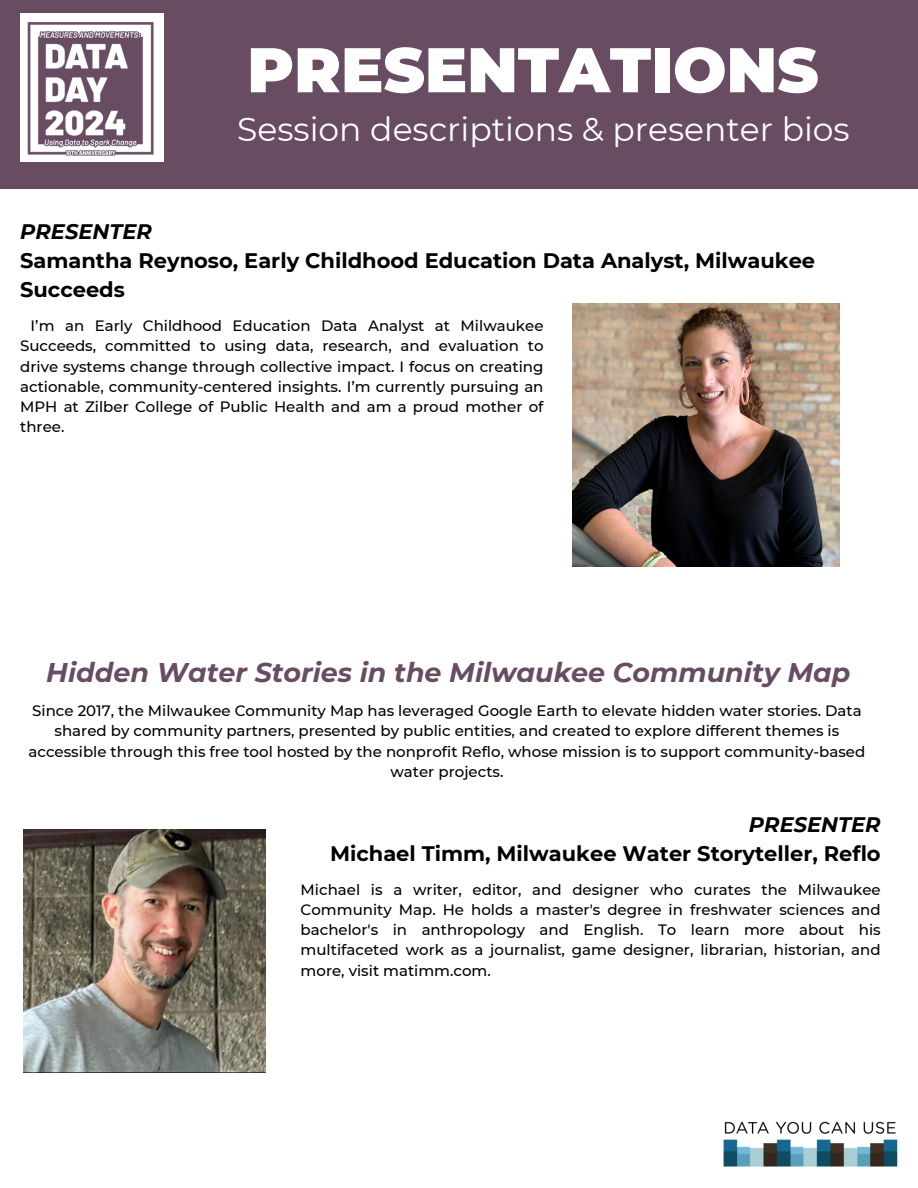
<style>
.page{position:relative;width:918px;height:1188px;background:#fff}
.page>*{position:absolute;margin:0;border:0;box-sizing:border-box;transform-origin:0 0}
.t1{font:900 63px "Montserrat";color:#fff}
.t2{font:33px "Montserrat";color:#fff}
.t3{font:italic 700 27px "Montserrat";color:#674c62}
.t4{font:700 21px/29.2px "Montserrat";color:#000}
.t5{font:italic 700 21px "Montserrat";color:#000}
.t6{font:500 15px/20.2px "Montserrat";color:#000;text-align:justify}
</style>
<div class="page">
<img style="left:723px;top:1121px;width:175px;height:46px">
<div style="left:0;top:0;width:918px;height:188px;background:#674c62"></div>
<div style="left:20px;top:14px;width:143px;height:148px;background:#fff"></div>
<img style="left:27px;top:22px;width:127px;height:134px">
<img style="left:572px;top:303px;width:267px;height:263px">
<img style="left:24px;top:830px;width:242px;height:243px">
<p class="t1" style="left:247px;top:31px;width:573px">PRESENTATIONS</p>
<p class="t2" style="left:237px;top:109px;width:614px">Session descriptions &amp; presenter bios</p>
<h3 class="t5" style="left:20px;top:218px;width:133px">PRESENTER</h3>
<h3 class="t4" style="left:20px;top:246px;width:797px">Samantha Reynoso, Early Childhood Education Data Analyst, Milwaukee<br>Succeeds</h3>
<h3 class="t6" style="left:20px;top:316px;width:525px;text-indent:10px">I’m an Early Childhood Education Data Analyst at Milwaukee Succeeds, committed to using data, research, and evaluation to drive systems change through collective impact. I focus on creating actionable, community-centered insights. I’m currently pursuing an MPH at Zilber College of Public Health and am a proud mother of three.</h3>
<p class="t3" style="left:46px;top:656px;width:806px">Hidden Water Stories in the Milwaukee Community Map</p>
<p class="t6" style="left:29px;top:701px;width:838px;text-align:center">Since 2017, the Milwaukee Community Map has leveraged Google Earth to elevate hidden water stories. Data shared by community partners, presented by public entities, and created to explore different themes is accessible through this free tool hosted by the nonprofit Reflo, whose mission is to support community-based water projects.</p>
<h3 class="t5" style="left:749px;top:811px;width:133px">PRESENTER</h3>
<h3 class="t4" style="left:330px;top:839px;width:552px">Michael Timm, Milwaukee Water Storyteller, Reflo</h3>
<p class="t6" style="left:301px;top:879px;width:582px">Michael is a writer, editor, and designer who curates the Milwaukee Community Map. He holds a master's degree in freshwater sciences and bachelor's in anthropology and English. To learn more about his multifaceted work as a journalist, game designer, librarian, historian, and more, visit matimm.com.</p>
</div>
